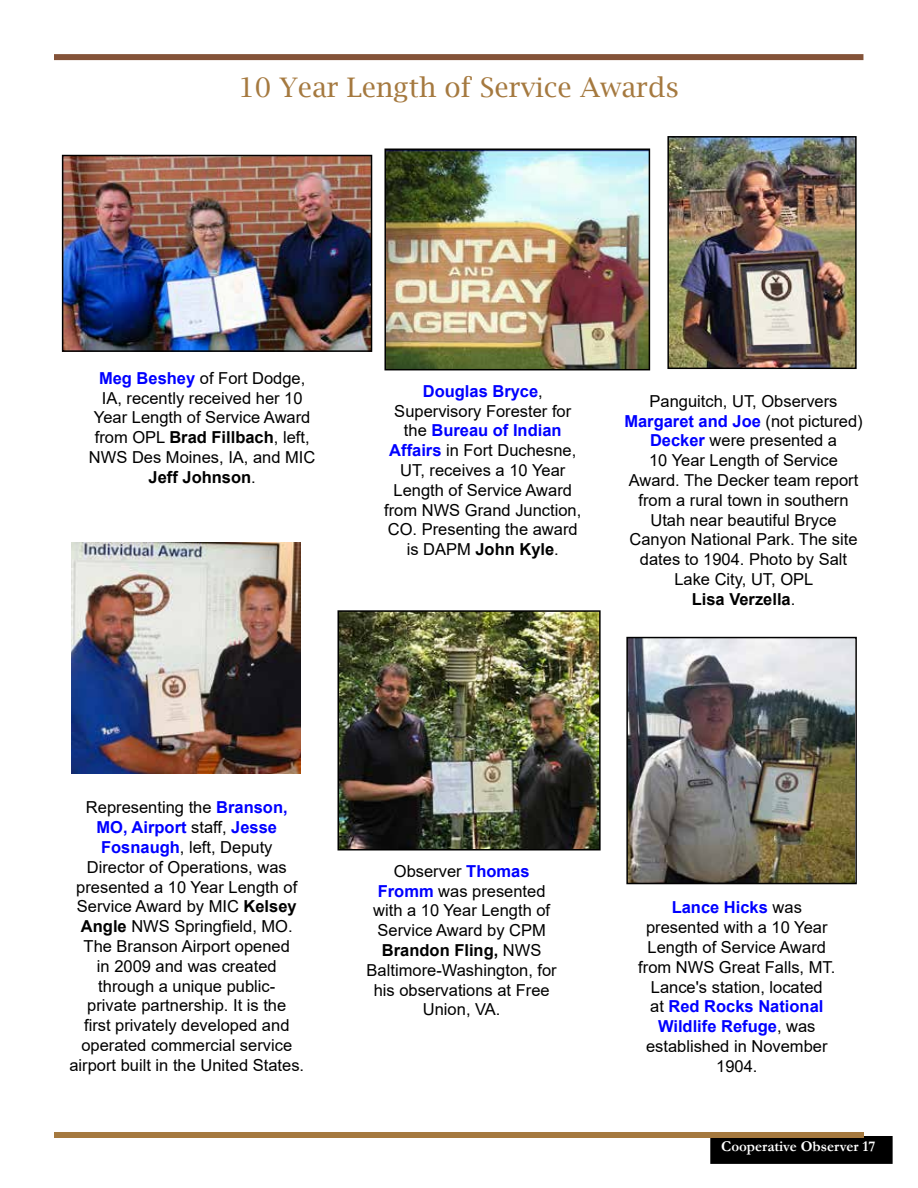
<style>
.page{position:relative;width:918px;height:1188px;background:#fff}
.page>*{position:absolute;margin:0;border:0;box-sizing:border-box;transform-origin:0 0}
.t1{font:27px "Lucida Bright";color:#a5793f}
.t2{font:16.5px/19.8px "Arial";color:#000;text-align:center}
.t3{font:700 15px "Garamond";color:#fff}
.s1{font-weight:700;color:#00f}
.s2{font-weight:700}
</style>
<div class="page">
<div style="left:711px;top:1137px;width:181px;height:26px;background:#000"></div>
<div style="left:710px;top:1136px;width:183px;height:28px;border:2px solid #000"></div>
<div style="left:54px;top:1132px;width:810px;height:6px;background:#a5793f"></div>
<div style="left:54px;top:54px;width:809px;height:6px;background:#845339"></div>
<img style="left:670px;top:139px;width:184px;height:227px">
<div style="left:667px;top:136px;width:190px;height:233px;border:2px solid #000"></div>
<img style="left:71px;top:542px;width:230px;height:232px">
<img style="left:341px;top:613px;width:257px;height:234px">
<div style="left:338px;top:610px;width:263px;height:240px;border:2px solid #000"></div>
<img style="left:387px;top:151px;width:260px;height:216px">
<div style="left:384px;top:148px;width:266px;height:222px;border:2px solid #000"></div>
<img style="left:629px;top:640px;width:225px;height:241px">
<div style="left:626px;top:637px;width:231px;height:247px;border:2px solid #000"></div>
<img style="left:65px;top:158px;width:304px;height:191px">
<div style="left:62px;top:155px;width:310px;height:197px;border:2px solid #000"></div>
<h1 class="t1" style="left:238px;top:72px;width:442px">10 Year Length of Service Awards</h1>
<p class="t2" style="left:89px;top:368px;width:228px"><span class="s1">Meg Beshey</span> of Fort Dodge,<br>IA, recently received her 10<br>Year Length of Service Award from OPL <span class="s2">Brad Fillbach</span>, left,<br>NWS Des Moines, IA, and MIC<br><span class="s2">Jeff Johnson</span>.</p>
<p class="t2" style="left:384px;top:381px;width:199px"><span class="s1">Douglas Bryce</span>,<br>Supervisory Forester for the <span class="s1">Bureau of Indian<br>Affairs</span> in Fort Duchesne,<br>UT, receives a 10 Year<br>Length of Service Award from NWS Grand Junction,<br>CO. Presenting the award is DAPM <span class="s2">John Kyle</span>.</p>
<p class="t2" style="left:624px;top:391px;width:240px">Panguitch, UT, Observers<br><span class="s1">Margaret and Joe</span> (not pictured)<br><span class="s1">Decker</span> were presented a<br>10 Year Length of Service<br>Award. The Decker team report from a rural town in southern<br>Utah near beautiful Bryce<br>Canyon National Park. The site dates to 1904. Photo by Salt<br>Lake City, UT, OPL<br><span class="s2">Lisa Verzella</span>.</p>
<p class="t2" style="left:69px;top:798px;width:236px">Representing the <span class="s1">Branson,<br>MO, Airport</span> staff, <span class="s1">Jesse<br>Fosnaugh</span>, left, Deputy<br>Director of Operations, was presented a 10 Year Length of<br>Service Award by MIC <span class="s2">Kelsey<br>Angle</span> NWS Springfield, MO.<br>The Branson Airport opened<br>in 2009 and was created through a unique public-<br>private partnership. It is the<br>first privately developed and operated commercial service airport built in the United States.</p>
<p class="t2" style="left:367px;top:861px;width:192px">Observer <span class="s1">Thomas<br>Fromm</span> was presented with a 10 Year Length of<br>Service Award by CPM<br><span class="s2">Brandon Fling,</span> NWS<br>Baltimore-Washington, for his observations at Free<br>Union, VA.</p>
<p class="t2" style="left:638px;top:898px;width:199px"><span class="s1">Lance Hicks</span> was presented with a 10 Year<br>Length of Service Award from NWS Great Falls, MT.<br>Lance's station, located<br>at <span class="s1">Red Rocks National<br>Wildlife Refuge</span>, was established in November<br>1904.</p>
<p class="t3" style="left:721px;top:1136px;width:156px">Cooperative Observer 17</p>
</div>
